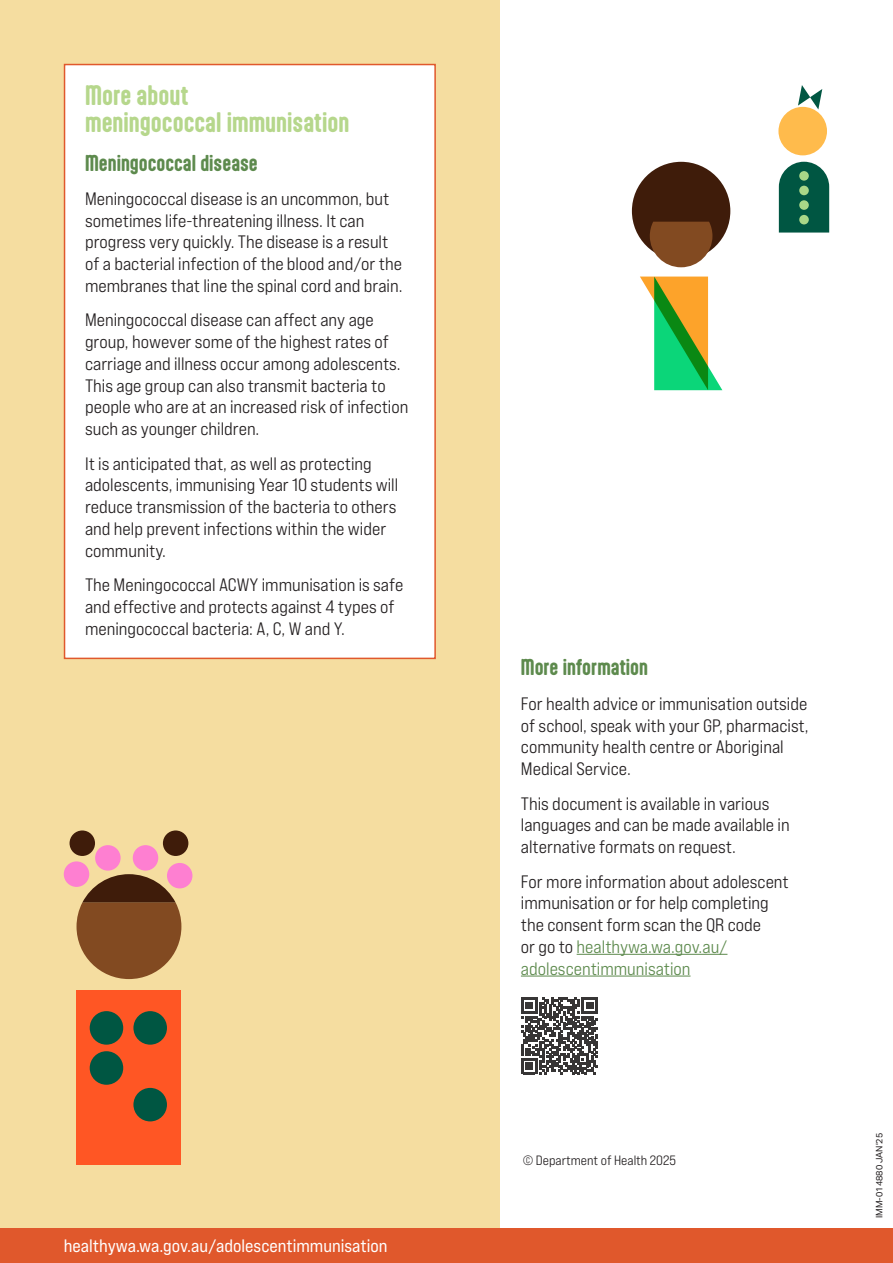
<style>
.page{position:relative;width:893px;height:1263px;background:#fff}
.page>*{position:absolute;margin:0;border:0;box-sizing:border-box;transform-origin:0 0}
.Sub_Heads{font:700 24px/27px "Aptly";color:#b6d78c}
.Sub_Heads_2{font:700 19.5px "Aptly";color:#5d8a4d}
.Body_Copy{font:18px/21.8px "Bebas Neue Pro Exp Md";color:#231f20}
.t1{font:18px "Bebas Neue Pro Exp Rg";color:#fff}
.Notes{font:13.5px "Bebas Neue Pro Exp Md";color:#231f20}
.t2{font:9px "Aktiv Grotesk";color:#231f20}
.s1{color:#5d8a4d}
</style>
<div class="page">
<div style="left:0;top:0;width:500px;height:1263px;background:#f5dda0"></div>
<div style="left:64px;top:64px;width:372px;height:595px;background:#fff;border:2px solid #e0582c"></div>
<hr style="left:577px;top:954px;width:150px;height:1px;background:#5d8a4d">
<hr style="left:521px;top:976px;width:169px;height:1px;background:#5d8a4d">
<div style="left:0;top:1229px;width:893px;height:34px;background:#e0582c"></div>
<svg style="left:521px;top:997px;width:77px;height:77px"></svg>
<div style="left:77px;top:990px;width:104px;height:175px;background:#ff5624"></div>
<svg style="left:77px;top:874px;width:104px;height:105px"></svg>
<div style="left:90px;top:1011px;width:33px;height:34px;background:#005642;border-radius:50%"></div>
<div style="left:64px;top:861px;width:25px;height:26px;background:#fe7fd1;border-radius:50%"></div>
<div style="left:95px;top:845px;width:26px;height:26px;background:#fe7fd1;border-radius:50%"></div>
<div style="left:133px;top:845px;width:25px;height:26px;background:#fe7fd1;border-radius:50%"></div>
<div style="left:167px;top:863px;width:25px;height:25px;background:#fe7fd1;border-radius:50%"></div>
<div style="left:163px;top:830px;width:25px;height:26px;background:#3f1c0a;border-radius:50%"></div>
<div style="left:70px;top:830px;width:25px;height:26px;background:#3f1c0a;border-radius:50%"></div>
<div style="left:133px;top:1011px;width:34px;height:34px;background:#005642;border-radius:50%"></div>
<div style="left:90px;top:1051px;width:33px;height:34px;background:#005642;border-radius:50%"></div>
<div style="left:133px;top:1088px;width:34px;height:33px;background:#005642;border-radius:50%"></div>
<svg style="left:640px;top:277px;width:82px;height:113px"></svg>
<div style="left:632px;top:162px;width:98px;height:98px;background:#3f1c0a;border-radius:50%"></div>
<svg style="left:650px;top:221px;width:62px;height:46px"></svg>
<svg style="left:779px;top:162px;width:50px;height:71px"></svg>
<div style="left:778px;top:107px;width:49px;height:48px;background:#ffbb4c;border-radius:50%"></div>
<div style="left:799px;top:171px;width:10px;height:10px;background:#a9d788;border-radius:50%"></div>
<div style="left:799px;top:186px;width:10px;height:9px;background:#a9d788;border-radius:50%"></div>
<div style="left:799px;top:200px;width:10px;height:10px;background:#a9d788;border-radius:50%"></div>
<div style="left:799px;top:215px;width:10px;height:9px;background:#a9d788;border-radius:50%"></div>
<svg style="left:798px;top:85px;width:24px;height:24px"></svg>
<p class="Sub_Heads" style="left:85px;top:81px;width:266px">More about<br>meningococcal immunisation</p>
<p class="Sub_Heads_2" style="left:85px;top:151px;width:174px">Meningococcal disease</p>
<p class="Body_Copy" style="left:85px;top:187px;width:319px">Meningococcal disease is an uncommon, but sometimes life-threatening illness. It can progress very quickly. The disease is a result of a bacterial infection of the blood and/or the membranes that line the spinal cord and brain.</p>
<p class="Body_Copy" style="left:85px;top:309px;width:325px">Meningococcal disease can affect any age group, however some of the highest rates of carriage and illness occur among adolescents.<br>This age group can also transmit bacteria to people who are at an increased risk of infection such as younger children.</p>
<p class="Body_Copy" style="left:85px;top:452px;width:315px">It is anticipated that, as well as protecting adolescents, immunising Year 10 students will reduce transmission of the bacteria to others and help prevent infections within the wider community.</p>
<p class="Body_Copy" style="left:85px;top:574px;width:320px">The Meningococcal ACWY immunisation is safe and effective and protects against 4 types of meningococcal bacteria: A, C, W and Y.</p>
<p class="t1" style="left:64px;top:1234px;width:325px">healthywa.wa.gov.au/adolescentimmunisation</p>
<p class="Sub_Heads_2" style="left:521px;top:655px;width:129px">More information</p>
<p class="Body_Copy" style="left:521px;top:692px;width:289px">For health advice or immunisation outside of school, speak with your GP, pharmacist, community health centre or Aboriginal Medical Service.</p>
<p class="Body_Copy" style="left:521px;top:792px;width:270px">This document is available in various languages and can be made available in alternative formats on request.</p>
<p class="Body_Copy" style="left:521px;top:870px;width:269px">For more information about adolescent immunisation or for help completing the consent form scan the QR code<br>or go to <span class="s1">healthywa.wa.gov.au/ adolescentimmunisation</span></p>
<p class="Notes" style="left:523px;top:1152px;width:155px">© Department of Health 2025</p>
<p class="t2" style="left:874px;top:1218px;width:87px;rotate:-90deg">IMM-014880 JAN’25</p>
</div>
